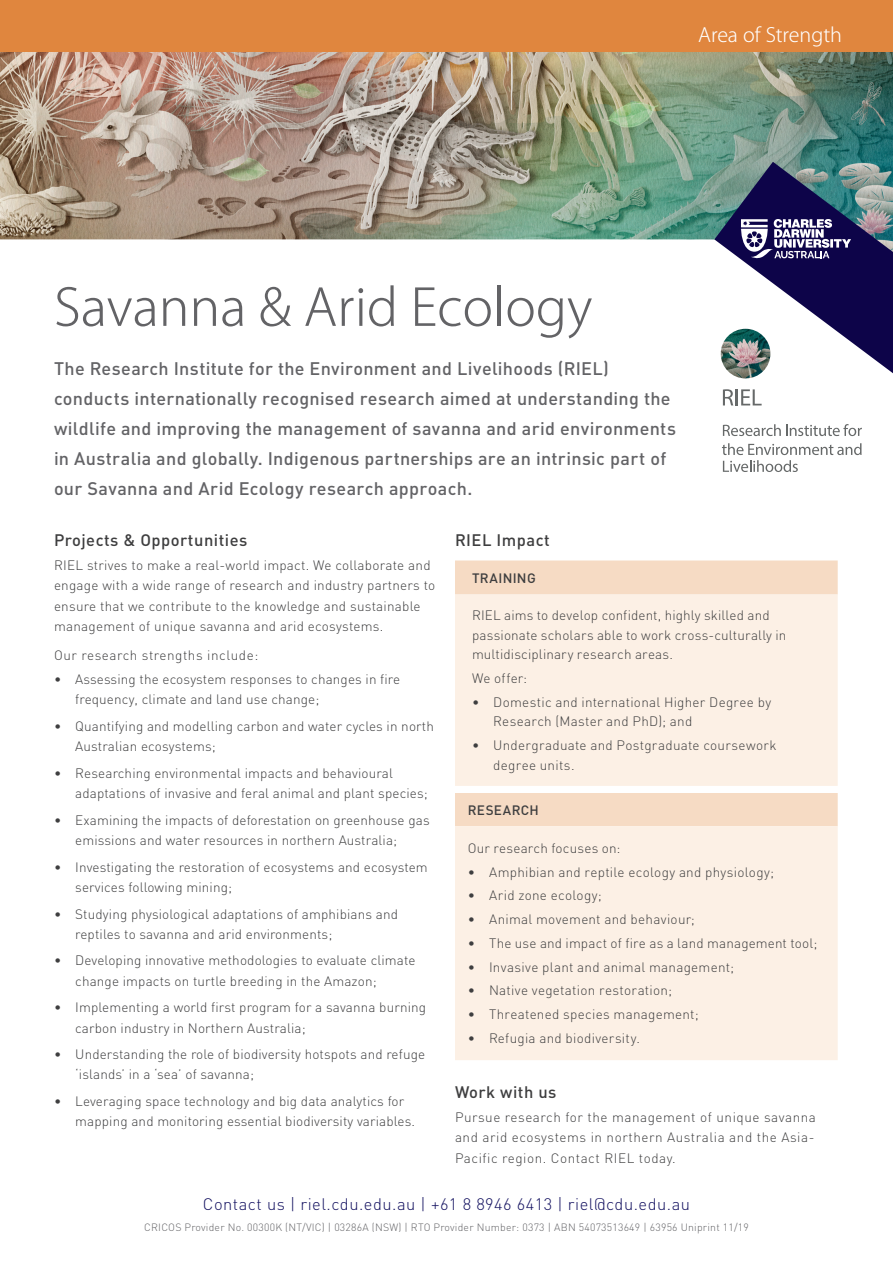
<style>
.page{position:relative;width:893px;height:1263px;background:#fff}
.page>*{position:absolute;margin:0;border:0;box-sizing:border-box;transform-origin:0 0}
.t1{font:57px "Myriad Pro Light No.2";color:#636366}
.t2{font:21.9px "Myriad Pro Light No.2";letter-spacing:-.005em;color:#fff}
.t3{font:500 18px/30px "DIN";letter-spacing:.015em;color:#636366}
.t4{font:300 16.5px "DIN";letter-spacing:.03em;color:#12105f}
.t5{font:500 16.5px "DIN";letter-spacing:.03em;color:#3e3e3f}
.t6{font:300 13.5px/20.2px "DIN";letter-spacing:.01em;color:#3e3e3f}
.t7{font:300 13.5px "DIN";letter-spacing:.04em;color:#3e3e3f}
.t8{font:500 13.5px "DIN";letter-spacing:.025em;color:#3e3e3f}
.t9{font:300 10.5px "DIN";letter-spacing:.02em;color:#636366}
</style>
<div class="page">
<img style="left:0;top:51px;width:893px;height:189px">
<div style="left:455px;top:560px;width:383px;height:34px;background:#f6dbc4"></div>
<svg style="left:455px;top:594px;width:383px;height:466px;background:#fbeee2"></svg>
<div style="left:455px;top:786px;width:383px;height:6px;background:#fff"></div>
<div style="left:0;top:0;width:893px;height:51px;background:#e0863e"></div>
<svg style="left:723px;top:389px;width:39px;height:16px"></svg>
<svg style="left:723px;top:424px;width:139px;height:12px"></svg>
<svg style="left:722px;top:443px;width:140px;height:29px"></svg>
<img style="left:721px;top:329px;width:49px;height:49px;border-radius:25px">
<svg style="left:714px;top:162px;width:179px;height:211px"></svg>
<h2 class="t2" style="left:698px;top:23px;width:145px">Area of Strength</h2>
<h1 class="t1" style="left:54px;top:275px;width:540px">Savanna &amp; Arid Ecology</h1>
<p class="t3" style="left:54px;top:353px;width:623px">The Research Institute for the Environment and Livelihoods (RIEL) conducts internationally recognised research aimed at understanding the wildlife and improving the management of savanna and arid environments in Australia and globally. Indigenous partnerships are an intrinsic part of our Savanna and Arid Ecology research approach.</p>
<p class="t5" style="left:54px;top:529px;width:195px">Projects &amp; Opportunities</p>
<p class="t6" style="left:54px;top:555px;width:383px">RIEL strives to make a real-world impact. We collaborate and engage with a wide range of research and industry partners to ensure that we contribute to the knowledge and sustainable management of unique savanna and arid ecosystems.</p>
<p class="t7" style="left:54px;top:646px;width:206px">Our research strengths include:</p>
<p class="t6" style="left:75px;top:669px;width:326px;text-indent:-21px">• Assessing the ecosystem responses to changes in fire frequency, climate and land use change;</p>
<p class="t6" style="left:75px;top:716px;width:360px;text-indent:-21px">• Quantifying and modelling carbon and water cycles in north<br>Australian ecosystems;</p>
<p class="t6" style="left:75px;top:763px;width:354px;text-indent:-21px">• Researching environmental impacts and behavioural adaptations of invasive and feral animal and plant species;</p>
<p class="t6" style="left:75px;top:810px;width:356px;text-indent:-21px">• Examining the impacts of deforestation on greenhouse gas emissions and water resources in northern Australia;</p>
<p class="t6" style="left:75px;top:856px;width:354px;text-indent:-21px">• Investigating the restoration of ecosystems and ecosystem services following mining;</p>
<p class="t6" style="left:75px;top:903px;width:324px;text-indent:-21px">• Studying physiological adaptations of amphibians and reptiles to savanna and arid environments;</p>
<p class="t6" style="left:75px;top:950px;width:342px;text-indent:-21px">• Developing innovative methodologies to evaluate climate change impacts on turtle breeding in the Amazon;</p>
<p class="t6" style="left:75px;top:997px;width:352px;text-indent:-21px">• Implementing a world first program for a savanna burning carbon industry in Northern Australia;</p>
<p class="t6" style="left:75px;top:1044px;width:351px;text-indent:-21px">• Understanding the role of biodiversity hotspots and refuge ‘islands’ in a ‘sea’ of savanna;</p>
<p class="t6" style="left:75px;top:1091px;width:341px;text-indent:-21px">• Leveraging space technology and big data analytics for mapping and monitoring essential biodiversity variables.</p>
<p class="t5" style="left:455px;top:529px;width:96px">RIEL Impact</p>
<p class="t8" style="left:472px;top:570px;width:65px">TRAINING</p>
<p class="t6" style="left:472px;top:606px;width:316px;line-height:19.5px">RIEL aims to develop confident, highly skilled and passionate scholars able to work cross-culturally in multidisciplinary research areas.</p>
<p class="t6" style="left:472px;top:668px;width:57px">We offer:</p>
<p class="t6" style="left:493px;top:692px;width:279px;line-height:19.5px;text-indent:-21px">• Domestic and international Higher Degree by<br>Research (Master and PhD); and</p>
<p class="t6" style="left:493px;top:735px;width:285px;line-height:19.5px;text-indent:-21px">• Undergraduate and Postgraduate coursework degree units.</p>
<p class="t8" style="left:468px;top:801px;width:73px">RESEARCH</p>
<p class="t6" style="left:468px;top:838px;width:154px">Our research focuses on:</p>
<p class="t6" style="left:468px;top:862px;width:308px">• Amphibian and reptile ecology and physiology;</p>
<p class="t6" style="left:468px;top:885px;width:136px">• Arid zone ecology;</p>
<p class="t6" style="left:468px;top:909px;width:229px">• Animal movement and behaviour;</p>
<p class="t6" style="left:468px;top:933px;width:351px">• The use and impact of fire as a land management tool;</p>
<p class="t6" style="left:468px;top:957px;width:268px">• Invasive plant and animal management;</p>
<p class="t6" style="left:468px;top:980px;width:206px">• Native vegetation restoration;</p>
<p class="t6" style="left:468px;top:1004px;width:232px">• Threatened species management;</p>
<p class="t6" style="left:468px;top:1028px;width:174px">• Refugia and biodiversity.</p>
<p class="t5" style="left:455px;top:1081px;width:103px">Work with us</p>
<p class="t6" style="left:455px;top:1107px;width:362px;text-align:justify">Pursue research for the management of unique savanna and arid ecosystems in northern Australia and the Asia-Pacific region. Contact RIEL today.</p>
<p class="t4" style="left:203px;top:1193px;width:489px">Contact us | riel.cdu.edu.au | +61 8 8946 6413 | riel@cdu.edu.au</p>
<p class="t9" style="left:144px;top:1221px;width:606px">CRICOS Provider No. 00300K (NT/VIC) | 03286A (NSW) | RTO Provider Number: 0373 | ABN 54073513649 | 63956 Uniprint 11/19</p>
</div>
